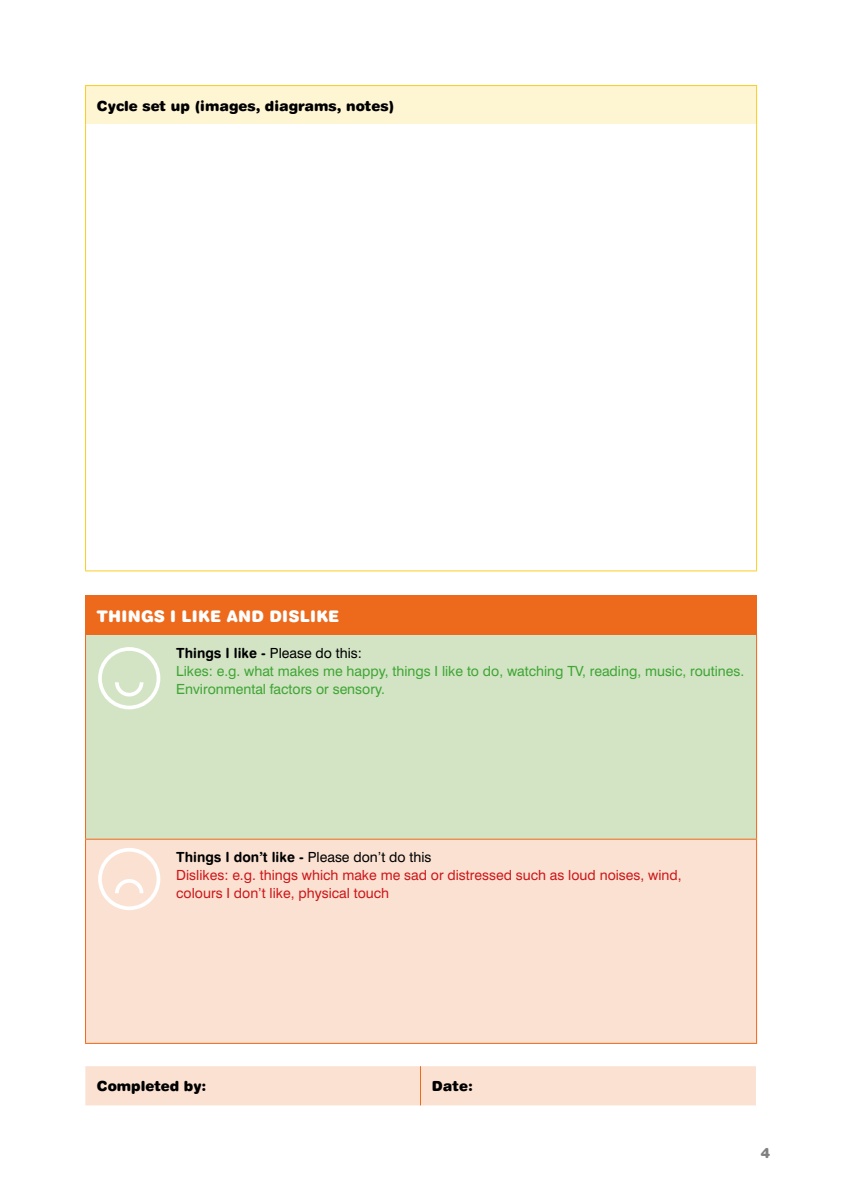
<style>
.page{position:relative;width:842px;height:1191px;background:#fff}
.page>*{position:absolute;margin:0;border:0;box-sizing:border-box;transform-origin:0 0}
.t1{font:16px "Swiss 721 BT Black Rounded";letter-spacing:.015em;color:#fff}
.t2{font:14px/18px "Swiss 721 BT";color:#3fa535}
.t3{font:14px/18px "Swiss 721 BT";color:#cd171a}
.t4{font:14px "Swiss 721 BT Black Rounded";color:#000}
.t5{font:14px "Swiss 721 BT Bold Rounded";color:#000}
.s1{font-family:"Swiss 721 BT Bold Rounded";color:#000}
.s2{color:#000}
.s3{font-family:"Swiss 721 BT"}
</style>
<div class="page">
<div style="left:86px;top:86px;width:670px;height:39px;background:#fef5d3"></div>
<hr style="left:85px;top:85px;width:672px;height:1px;background:#fccc22">
<hr style="left:85px;top:86px;width:1px;height:39px;background:#fccc22">
<hr style="left:756px;top:86px;width:1px;height:39px;background:#fccc22">
<hr style="left:85px;top:125px;width:1px;height:445px;background:#fccc22">
<hr style="left:756px;top:125px;width:1px;height:445px;background:#fccc22">
<hr style="left:85px;top:570px;width:672px;height:1px;background:#fccc22">
<div style="left:85px;top:1066px;width:671px;height:39px;background:#fbe1d2"></div>
<hr style="left:420px;top:1066px;width:1px;height:39px;background:#ed691c">
<div style="left:86px;top:596px;width:670px;height:39px;background:#ed691c"></div>
<div style="left:86px;top:635px;width:670px;height:204px;background:#d2e4c4"></div>
<div style="left:86px;top:839px;width:670px;height:204px;background:#fbe1d2"></div>
<hr style="left:85px;top:595px;width:671px;height:1px;background:#ed691c">
<hr style="left:85px;top:596px;width:1px;height:39px;background:#ed691c">
<hr style="left:85px;top:635px;width:1px;height:203px;background:#ed691c">
<hr style="left:756px;top:635px;width:1px;height:203px;background:#ed691c">
<hr style="left:85px;top:838px;width:672px;height:1px;background:#ed691c">
<hr style="left:85px;top:839px;width:1px;height:203px;background:#ed691c">
<hr style="left:756px;top:839px;width:1px;height:203px;background:#ed691c">
<hr style="left:85px;top:1042px;width:672px;height:1px;background:#ed691c">
<svg style="left:98px;top:848px;width:62px;height:62px"></svg>
<svg style="left:98px;top:647px;width:62px;height:62px"></svg>
<p class="t4" style="left:97px;top:97px;width:299px">Cycle set up (images, diagrams, notes)</p>
<p class="t1" style="left:97px;top:606px;width:244px">THINGS I LIKE AND DISLIKE</p>
<p class="t2" style="left:176px;top:643px;width:569px"><span class="s1">Things I like -</span> <span class="s2">Please do this:<br></span>Likes: e.g. what makes me happy, things I like to do, watching TV, reading, music, routines.<br>Environmental factors or sensory.</p>
<p class="t5" style="left:176px;top:848px;width:257px">Things I don’t like - <span class="s3">Please don’t do this</span></p>
<p class="t3" style="left:176px;top:865px;width:507px">Dislikes: e.g. things which make me sad or distressed such as loud noises, wind, colours I don’t like, physical touch</p>
<p class="t4" style="left:97px;top:1078px;width:111px">Completed by:</p>
<p class="t4" style="left:432px;top:1078px;width:42px">Date:</p>
<p class="t4" style="left:761px;top:1144px;width:11px">4</p>
</div>
